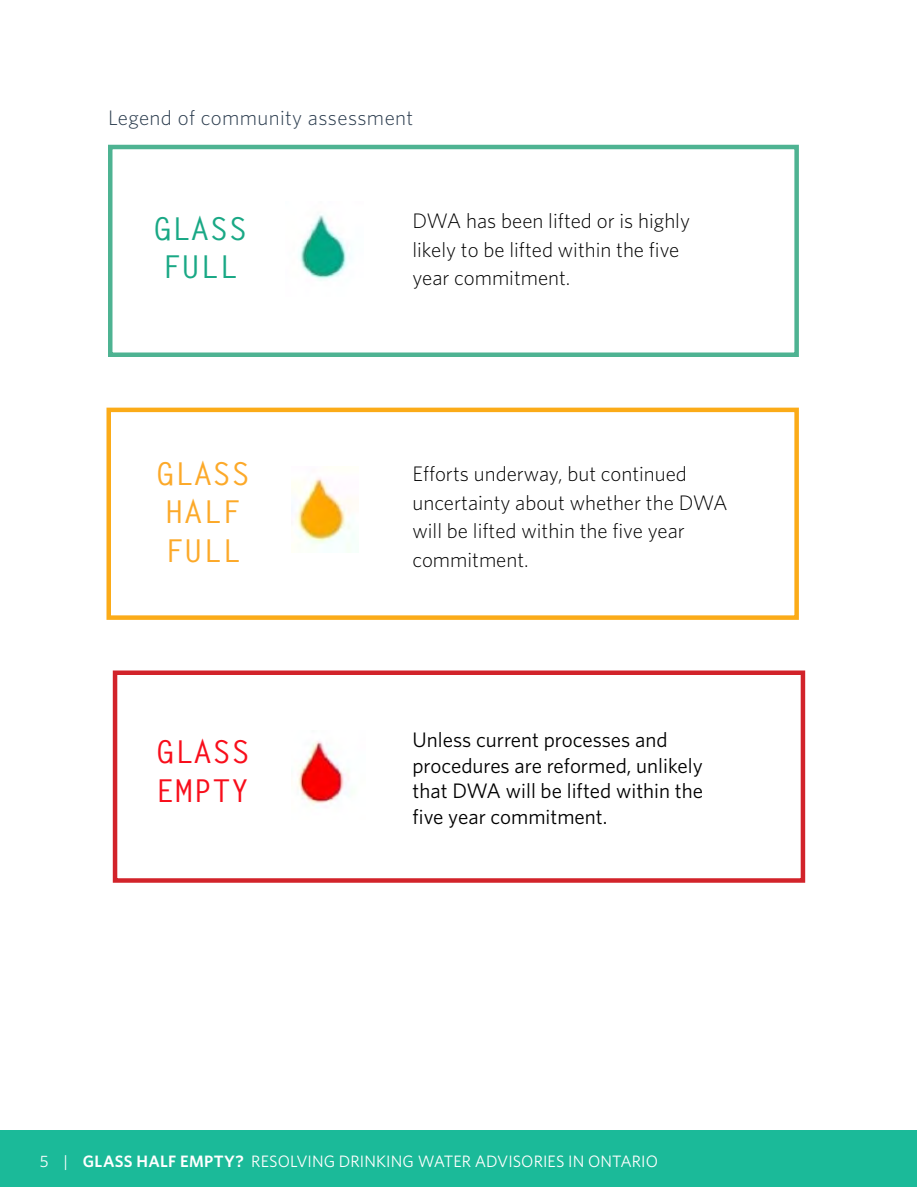
<style>
.page{position:relative;width:918px;height:1188px;background:#fff}
.page>*{position:absolute;margin:0;border:0;box-sizing:border-box;transform-origin:0 0}
.t1{font:700 31.5px/38.4px "Letter Gothic Std";color:#fca929;text-align:center}
.t2{font:700 31.5px/38.4px "Letter Gothic Std";color:#f80e1b}
.t3{font:700 31.5px/38.4px "Letter Gothic Std";color:#19a885;text-align:center}
.t4{font:300 21px/28.5px "Whitney";color:#000}
.t5{font:21px/25.5px "Whitney";color:#000}
.t6{font:300 21px "Whitney";letter-spacing:.02em;color:#2b3c4e}
.t7{font:16.5px "Whitney";color:#fff}
.s1{font-weight:600}
</style>
<div class="page">
<div style="left:108px;top:145px;width:691px;height:212px;background:#fff;border:4px solid #4eb392"></div>
<img style="left:298px;top:215px;width:54px;height:66px">
<div style="left:113px;top:670px;width:692px;height:213px;background:#fff;border:4px solid #d2232a"></div>
<img style="left:298px;top:741px;width:51px;height:64px">
<div style="left:106px;top:408px;width:693px;height:212px;background:#fff;border:4px solid #fbab18"></div>
<img style="left:291px;top:478px;width:64px;height:68px">
<div style="left:1px;top:1131px;width:916px;height:56px;background:#1bba99"></div>
<p class="t6" style="left:108px;top:103px;width:307px">Legend of community assessment</p>
<h1 class="t3" style="left:153px;top:210px;width:96px">GLASS<br>FULL</h1>
<p class="t4" style="left:412px;top:206px;width:279px">DWA has been lifted or is highly likely to be lifted within the five year commitment.</p>
<h1 class="t1" style="left:156px;top:455px;width:96px">GLASS<br>HALF<br>FULL</h1>
<p class="t4" style="left:412px;top:459px;width:317px">Efforts underway, but continued uncertainty about whether the DWA will be lifted within the five year commitment.</p>
<h1 class="t2" style="left:155px;top:733px;width:96px">GLASS<br>EMPTY</h1>
<p class="t5" style="left:412px;top:727px;width:292px">Unless current processes and procedures are reformed, unlikely that DWA will be lifted within the five year commitment.</p>
<p class="t7" style="left:40px;top:1150px;width:620px">5 | <span class="s1">GLASS HALF EMPTY?</span> RESOLVING DRINKING WATER ADVISORIES IN ONTARIO</p>
</div>
